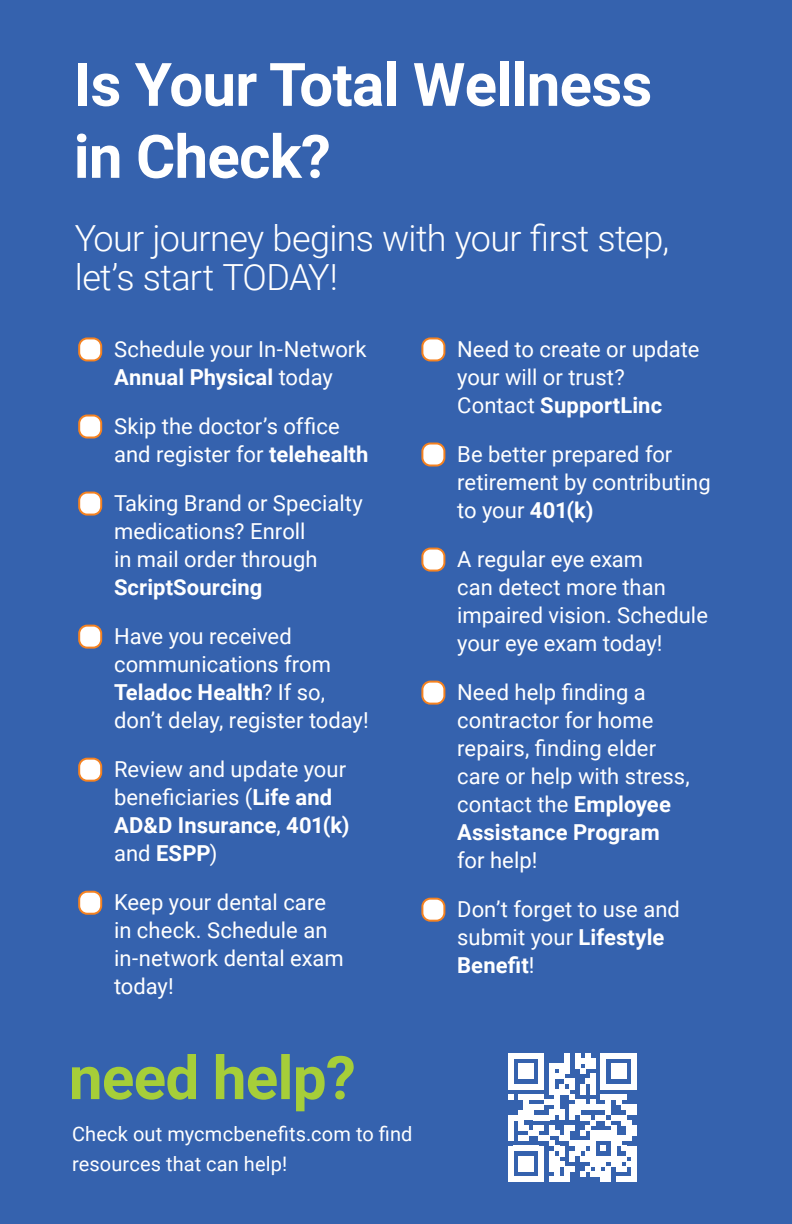
<style>
.page{position:relative;width:792px;height:1224px;background:#3562ae}
.page>*{position:absolute;margin:0;border:0;box-sizing:border-box;transform-origin:0 0}
.Title_2{font:700 60px/72px "Roboto";letter-spacing:-.01em;color:#fff}
.Header_1{font:300 36px/38.8px "Roboto";letter-spacing:-.02em;color:#fff}
.Text{font:22px/28px "Roboto";letter-spacing:.005em;color:#fff}
.Text-2{font:20px/30px "Roboto";letter-spacing:.01em;color:#fff}
.s1{font-weight:700}
</style>
<div class="page">
<svg style="left:72px;top:1054px;width:282px;height:57px"></svg>
<div style="left:79px;top:338px;width:22px;height:22px;background:#fff;border-radius:8px"></div>
<div style="left:78px;top:337px;width:24px;height:24px;border:2px solid #f58220;border-radius:8px"></div>
<div style="left:79px;top:416px;width:22px;height:22px;background:#fff;border-radius:8px"></div>
<div style="left:78px;top:415px;width:24px;height:24px;border:2px solid #f58220;border-radius:8px"></div>
<div style="left:79px;top:493px;width:22px;height:22px;background:#fff;border-radius:8px"></div>
<div style="left:78px;top:492px;width:24px;height:24px;border:2px solid #f58220;border-radius:8px"></div>
<div style="left:79px;top:626px;width:22px;height:22px;background:#fff;border-radius:8px"></div>
<div style="left:78px;top:625px;width:24px;height:24px;border:2px solid #f58220;border-radius:8px"></div>
<div style="left:79px;top:759px;width:22px;height:22px;background:#fff;border-radius:8px"></div>
<div style="left:78px;top:758px;width:24px;height:24px;border:2px solid #f58220;border-radius:8px"></div>
<div style="left:79px;top:892px;width:22px;height:22px;background:#fff;border-radius:8px"></div>
<div style="left:78px;top:891px;width:24px;height:24px;border:2px solid #f58220;border-radius:8px"></div>
<div style="left:422px;top:338px;width:22px;height:22px;background:#fff;border-radius:8px"></div>
<div style="left:421px;top:337px;width:24px;height:24px;border:2px solid #f58220;border-radius:8px"></div>
<div style="left:422px;top:444px;width:22px;height:22px;background:#fff;border-radius:8px"></div>
<div style="left:421px;top:443px;width:24px;height:24px;border:2px solid #f58220;border-radius:8px"></div>
<div style="left:422px;top:549px;width:22px;height:22px;background:#fff;border-radius:8px"></div>
<div style="left:421px;top:548px;width:24px;height:24px;border:2px solid #f58220;border-radius:8px"></div>
<div style="left:422px;top:682px;width:22px;height:22px;background:#fff;border-radius:8px"></div>
<div style="left:421px;top:681px;width:24px;height:24px;border:2px solid #f58220;border-radius:8px"></div>
<div style="left:422px;top:899px;width:22px;height:22px;background:#fff;border-radius:8px"></div>
<div style="left:421px;top:898px;width:24px;height:24px;border:2px solid #f58220;border-radius:8px"></div>
<svg style="left:508px;top:1053px;width:129px;height:129px"></svg>
<div style="left:632px;top:1125px;width:5px;height:11px;background:#fff"></div>
<div style="left:632px;top:1146px;width:5px;height:10px;background:#fff"></div>
<div style="left:632px;top:1156px;width:5px;height:16px;background:#fff"></div>
<div style="left:632px;top:1172px;width:5px;height:10px;background:#fff"></div>
<p class="Title_2" style="left:74px;top:46px;width:580px">Is Your Total Wellness in Check?</p>
<p class="Header_1" style="left:75px;top:218px;width:596px">Your journey begins with your first step, let’s start TODAY!</p>
<p class="Text" style="left:114px;top:334px;width:254px">Schedule your In-Network<br><span class="s1">Annual Physical</span> today</p>
<p class="Text" style="left:114px;top:411px;width:256px">Skip the doctor’s office and register for <span class="s1">telehealth</span></p>
<p class="Text" style="left:114px;top:488px;width:251px">Taking Brand or Specialty medications? Enroll<br>in mail order through<br><span class="s1">ScriptSourcing</span></p>
<p class="Text" style="left:114px;top:621px;width:256px">Have you received communications from<br><span class="s1">Teladoc Health</span>? If so, don’t delay, register today!</p>
<p class="Text" style="left:114px;top:754px;width:237px">Review and update your beneficiaries (<span class="s1">Life and<br>AD&amp;D Insurance</span>, <span class="s1">401(k) </span>and <span class="s1">ESPP</span>)</p>
<p class="Text" style="left:114px;top:887px;width:231px">Keep your dental care in check. Schedule an in-network dental exam today!</p>
<p class="Text" style="left:457px;top:334px;width:244px">Need to create or update your will or trust?<br>Contact <span class="s1">SupportLinc</span></p>
<p class="Text" style="left:457px;top:439px;width:255px">Be better prepared for retirement by contributing to your <span class="s1">401(k)</span></p>
<p class="Text" style="left:457px;top:544px;width:252px">A regular eye exam<br>can detect more than impaired vision. Schedule your eye exam today!</p>
<p class="Text" style="left:457px;top:677px;width:234px">Need help finding a contractor for home repairs, finding elder care or help with stress, contact the <span class="s1">Employee<br>Assistance Program </span>for help!</p>
<p class="Text" style="left:457px;top:894px;width:224px">Don’t forget to use and submit your <span class="s1">Lifestyle<br>Benefit</span>!</p>
<p class="Text-2" style="left:72px;top:1118px;width:342px">Check out mycmcbenefits.com to find resources that can help!</p>
</div>
